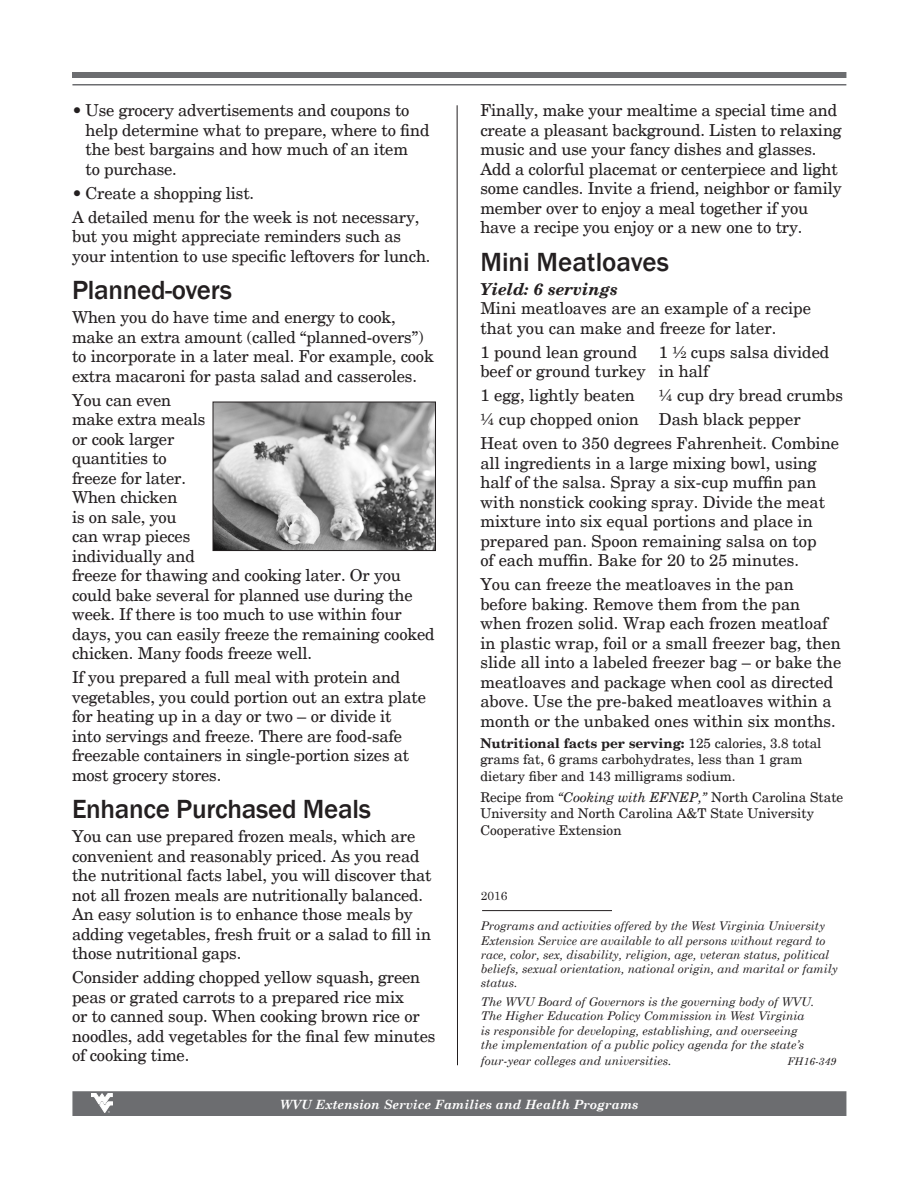
<style>
.page{position:relative;width:918px;height:1188px;background:#fff}
.page>*{position:absolute;margin:0;border:0;box-sizing:border-box;transform-origin:0 0}
.subhead{font:500 27px "Franklin Gothic";letter-spacing:-.01em;color:#231f20}
.Body_text{font:16.5px/19.5px "New Century Schlbk";letter-spacing:-.01em;color:#231f20}
.Body_text-2{font:13.5px/16.5px "New Century Schlbk";color:#231f20}
.t1{font:italic 700 12.75px "Century Schoolbook";color:#fff}
.Body_text-3{font:italic 12px/14.2px "Century Schoolbook";color:#231f20}
.Body_text-4{font:12px "Century Schoolbook";color:#231f20}
.Body_text-5{font:italic 10.5px "Century Schoolbook";color:#231f20}
.s1{font-weight:700;font-style:italic}
.s2{font-weight:700}
.s3{font-style:italic}
</style>
<div class="page">
<div style="left:72px;top:72px;width:774px;height:6px;background:#6c6d70"></div>
<hr style="left:72px;top:84px;width:774px;height:2px;background:#6c6d70">
<div style="left:72px;top:1091px;width:774px;height:25px;background:#6c6d70;border:2px solid #6c6d70"></div>
<svg style="left:91px;top:1093px;width:22px;height:20px"></svg>
<hr style="left:457px;top:105px;width:1px;height:960px;background:#231f20">
<hr style="left:482px;top:910px;width:130px;height:1px;background:#231f20">
<img style="left:215px;top:404px;width:219px;height:145px">
<div style="left:213px;top:402px;width:223px;height:149px;border:1px solid #231f20"></div>
<p class="Body_text" style="left:85px;top:101px;width:346px;text-indent:-13px">• Use grocery advertisements and coupons to help determine what to prepare, where to find the best bargains and how much of an item<br>to purchase.</p>
<p class="Body_text" style="left:72px;top:184px;width:184px">• Create a shopping list.</p>
<p class="Body_text" style="left:72px;top:208px;width:360px">A detailed menu for the week is not necessary, but you might appreciate reminders such as your intention to use specific leftovers for lunch.</p>
<p class="subhead" style="left:72px;top:274px;width:161px">Planned-overs</p>
<p class="Body_text" style="left:72px;top:308px;width:363px">When you do have time and energy to cook, make an extra amount (called “planned-overs”) to incorporate in a later meal. For example, cook extra macaroni for pasta salad and casseroles.</p>
<p class="Body_text" style="left:72px;top:391px;width:364px">You can even<br>make extra meals<br>or cook larger<br>quantities to<br>freeze for later.<br>When chicken<br>is on sale, you<br>can wrap pieces<br>individually and<br>freeze for thawing and cooking later. Or you could bake several for planned use during the week. If there is too much to use within four days, you can easily freeze the remaining cooked chicken. Many foods freeze well.</p>
<p class="Body_text" style="left:72px;top:668px;width:356px">If you prepared a full meal with protein and vegetables, you could portion out an extra plate for heating up in a day or two – or divide it<br>into servings and freeze. There are food-safe freezable containers in single-portion sizes at most grocery stores.</p>
<p class="subhead" style="left:72px;top:793px;width:300px">Enhance Purchased Meals</p>
<p class="Body_text" style="left:72px;top:827px;width:361px">You can use prepared frozen meals, which are convenient and reasonably priced. As you read the nutritional facts label, you will discover that not all frozen meals are nutritionally balanced.<br>An easy solution is to enhance those meals by adding vegetables, fresh fruit or a salad to fill in those nutritional gaps.</p>
<p class="Body_text" style="left:72px;top:968px;width:365px">Consider adding chopped yellow squash, green peas or grated carrots to a prepared rice mix<br>or to canned soup. When cooking brown rice or noodles, add vegetables for the final few minutes of cooking time.</p>
<p class="Body_text" style="left:480px;top:101px;width:363px">Finally, make your mealtime a special time and create a pleasant background. Listen to relaxing music and use your fancy dishes and glasses.<br>Add a colorful placemat or centerpiece and light some candles. Invite a friend, neighbor or family member over to enjoy a meal together if you have a recipe you enjoy or a new one to try.</p>
<p class="subhead" style="left:480px;top:245px;width:190px">Mini Meatloaves</p>
<p class="Body_text" style="left:480px;top:280px;width:332px"><span class="s1">Yield: 6 servings<br></span>Mini meatloaves are an example of a recipe that you can make and freeze for later.</p>
<p class="Body_text" style="left:480px;top:343px;width:159px">1 pound lean ground</p>
<p class="Body_text" style="left:480px;top:343px;width:351px;text-indent:178px">1 ½ cups salsa divided beef or ground turkey in half</p>
<p class="Body_text" style="left:480px;top:386px;width:156px">1 egg, lightly beaten</p>
<p class="Body_text" style="left:659px;top:386px;width:186px">¼ cup dry bread crumbs</p>
<p class="Body_text" style="left:480px;top:410px;width:322px">¼ cup chopped onion Dash black pepper</p>
<p class="Body_text" style="left:480px;top:434px;width:360px">Heat oven to 350 degrees Fahrenheit. Combine all ingredients in a large mixing bowl, using half of the salsa. Spray a six-cup muffin pan with nonstick cooking spray. Divide the meat mixture into six equal portions and place in prepared pan. Spoon remaining salsa on top<br>of each muffin. Bake for 20 to 25 minutes.</p>
<p class="Body_text" style="left:480px;top:575px;width:362px">You can freeze the meatloaves in the pan before baking. Remove them from the pan when frozen solid. Wrap each frozen meatloaf in plastic wrap, foil or a small freezer bag, then slide all into a labeled freezer bag – or bake the meatloaves and package when cool as directed above. Use the pre-baked meatloaves within a month or the unbaked ones within six months.</p>
<p class="Body_text-2" style="left:480px;top:735px;width:343px"><span class="s2">Nutritional facts per serving:</span> 125 calories, 3.8 total grams fat, 6 grams carbohydrates, less than 1 gram dietary fiber and 143 milligrams sodium.</p>
<p class="Body_text-2" style="left:480px;top:789px;width:365px">Recipe from <span class="s3">“Cooking with EFNEP,”</span> North Carolina State<br>University and North Carolina A&amp;T State University<br>Cooperative Extension</p>
<p class="Body_text-4" style="left:481px;top:885px;width:28px">2016</p>
<p class="Body_text-3" style="left:481px;top:918px;width:359px">Programs and activities offered by the West Virginia University Extension Service are available to all persons without regard to race, color, sex, disability, religion, age, veteran status, political beliefs, sexual orientation, national origin, and marital or family status.</p>
<p class="Body_text-3" style="left:481px;top:994px;width:335px">The WVU Board of Governors is the governing body of WVU.<br>The Higher Education Policy Commission in West Virginia is responsible for developing, establishing, and overseeing the implementation of a public policy agenda for the state’s</p>
<p class="Body_text-3" style="left:481px;top:1053px;width:192px">four-year colleges and universities.</p>
<p class="Body_text-5" style="left:788px;top:1053px;width:50px">FH16-349</p>
<p class="t1" style="left:280px;top:1095px;width:360px">WVU Extension Service Families and Health Programs</p>
</div>
